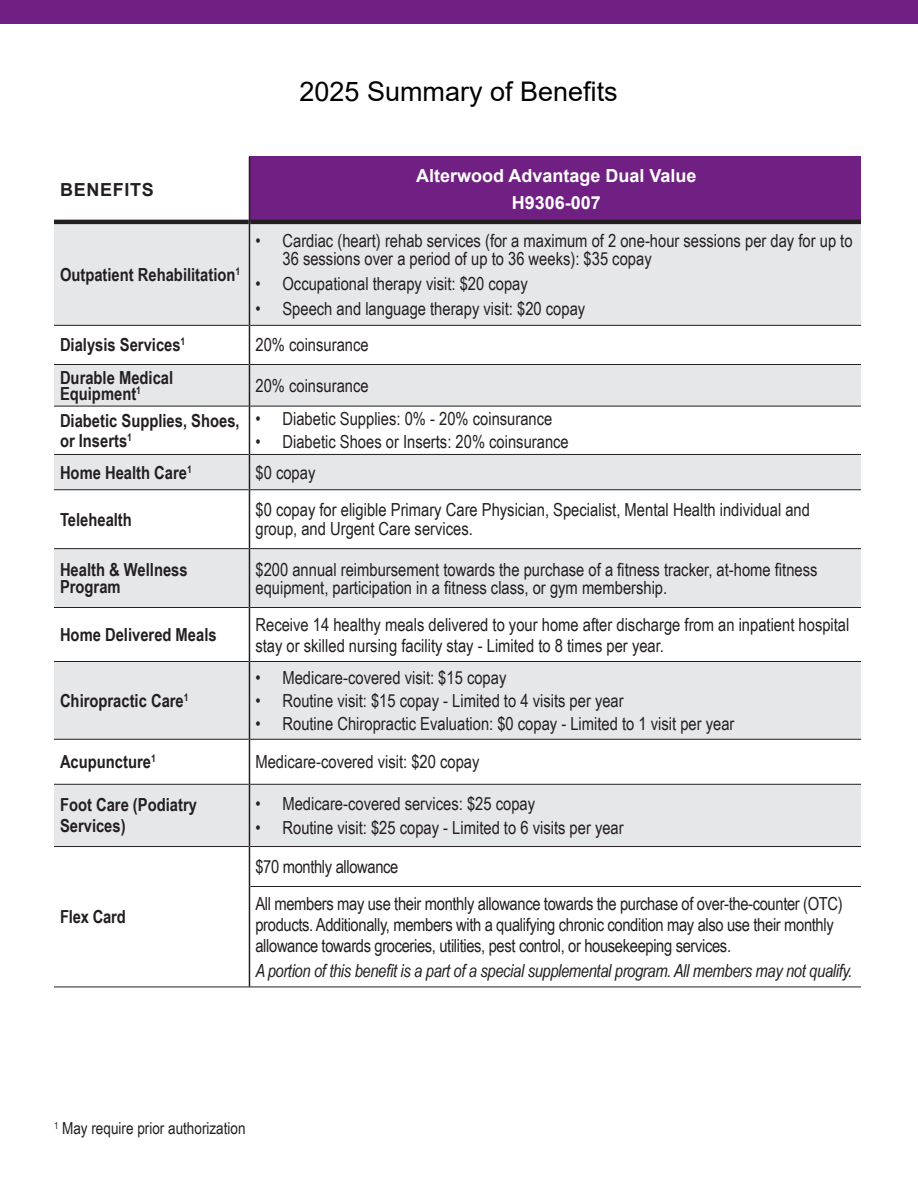
<style>
.page{position:relative;width:918px;height:1188px;background:#fff}
.page>*{position:absolute;margin:0;border:0;box-sizing:border-box;transform-origin:0 0}
.Header_Red_Book_18_24{font:27px "Arial";color:#000}
.t1{font:18px/18px "Arial Narrow";color:#231f20}
.t2{font:18px/21px "Arial Narrow";letter-spacing:-.02em;color:#231f20}
.t3{font:700 18px/16.5px "Arial Narrow";color:#231f20}
.t4{font:italic 18px "Arial Narrow";letter-spacing:-.02em;color:#231f20}
.Body_Copy_Black_Book_12_18{font:700 18px/27px "Arial";color:#fff;text-align:center}
.t5{font:700 18px "Arial";letter-spacing:.035em;color:#231f20}
.Body_Copy_Black_Book_12_18-2{font:16.5px "Arial Narrow";color:#231f20}
</style>
<div class="page">
<div style="left:249px;top:157px;width:614px;height:65px;background:#702082"></div>
<svg style="left:54px;top:224px;width:807px;height:182px;fill:#e6e7e9"></svg>
<div style="left:54px;top:455px;width:807px;height:34px;background:#e6e7e9"></div>
<svg style="left:54px;top:549px;width:195px;height:190px"></svg>
<svg style="left:250px;top:549px;width:611px;height:190px;fill:#e6e7e9"></svg>
<div style="left:54px;top:785px;width:807px;height:61px;background:#e6e7e9"></div>
<hr style="left:54px;top:220px;width:195px;height:4px;background:#231f20">
<hr style="left:250px;top:220px;width:612px;height:4px;background:#231f20">
<hr style="left:54px;top:325px;width:195px;height:1px;background:#231f20">
<hr style="left:54px;top:364px;width:195px;height:1px;background:#231f20">
<hr style="left:54px;top:406px;width:195px;height:1px;background:#231f20">
<hr style="left:250px;top:454px;width:612px;height:1px;background:#231f20">
<hr style="left:250px;top:489px;width:612px;height:1px;background:#231f20">
<hr style="left:250px;top:548px;width:612px;height:1px;background:#231f20">
<hr style="left:250px;top:607px;width:612px;height:1px;background:#231f20">
<hr style="left:250px;top:661px;width:612px;height:1px;background:#231f20">
<hr style="left:54px;top:739px;width:195px;height:1px;background:#231f20">
<hr style="left:54px;top:784px;width:195px;height:1px;background:#231f20">
<hr style="left:54px;top:846px;width:195px;height:1px;background:#231f20">
<hr style="left:54px;top:987px;width:195px;height:1px;background:#231f20">
<hr style="left:250px;top:325px;width:612px;height:1px;background:#231f20">
<hr style="left:250px;top:364px;width:612px;height:1px;background:#231f20">
<hr style="left:250px;top:406px;width:612px;height:1px;background:#231f20">
<hr style="left:54px;top:454px;width:195px;height:1px;background:#231f20">
<hr style="left:54px;top:489px;width:195px;height:1px;background:#231f20">
<hr style="left:54px;top:548px;width:195px;height:1px;background:#231f20">
<hr style="left:54px;top:607px;width:195px;height:1px;background:#231f20">
<hr style="left:54px;top:661px;width:195px;height:1px;background:#231f20">
<hr style="left:250px;top:739px;width:612px;height:1px;background:#231f20">
<hr style="left:250px;top:784px;width:612px;height:1px;background:#231f20">
<hr style="left:250px;top:846px;width:612px;height:1px;background:#231f20">
<hr style="left:250px;top:886px;width:612px;height:1px;background:#231f20">
<hr style="left:249px;top:987px;width:615px;height:1px;background:#231f20">
<hr style="left:249px;top:222px;width:1px;height:103px;background:#231f20">
<hr style="left:249px;top:325px;width:1px;height:39px;background:#231f20">
<hr style="left:249px;top:365px;width:1px;height:41px;background:#231f20">
<hr style="left:249px;top:406px;width:1px;height:48px;background:#231f20">
<hr style="left:249px;top:454px;width:1px;height:36px;background:#231f20">
<hr style="left:249px;top:490px;width:1px;height:59px;background:#231f20">
<hr style="left:249px;top:549px;width:1px;height:59px;background:#231f20">
<hr style="left:249px;top:608px;width:1px;height:54px;background:#231f20">
<hr style="left:249px;top:661px;width:1px;height:78px;background:#231f20">
<hr style="left:249px;top:739px;width:1px;height:45px;background:#231f20">
<hr style="left:249px;top:784px;width:1px;height:63px;background:#231f20">
<hr style="left:249px;top:847px;width:1px;height:39px;background:#231f20">
<hr style="left:249px;top:886px;width:1px;height:101px;background:#231f20">
<hr style="left:249px;top:157px;width:1px;height:65px;background:#231f20">
<div style="left:0;top:0;width:918px;height:23px;background:#702082"></div>
<div style="left:861px;top:40px;width:17px;height:1109px;background:#fff"></div>
<p class="Header_Red_Book_18_24" style="left:300px;top:73px;width:320px">2025 Summary of Benefits</p>
<p class="t5" style="left:60px;top:177px;width:95px">BENEFITS</p>
<p class="t3" style="left:60px;top:266px;width:182px">Outpatient Rehabilitation<sup>1</sup></p>
<p class="Body_Copy_Black_Book_12_18" style="left:416px;top:163px;width:282px">Alterwood Advantage Dual Value<br>H9306-007</p>
<p class="t1" style="left:282px;top:231px;width:572px;text-indent:-27px">• Cardiac (heart) rehab services (for a maximum of 2 one-hour sessions per day for up to<br>36 sessions over a period of up to 36 weeks): $35 copay</p>
<p class="t1" style="left:255px;top:274px;width:274px">• Occupational therapy visit: $20 copay</p>
<p class="t1" style="left:255px;top:299px;width:331px">• Speech and language therapy visit: $20 copay</p>
<p class="t3" style="left:60px;top:336px;width:127px">Dialysis Services<sup>1</sup></p>
<p class="t1" style="left:255px;top:335px;width:115px">20% coinsurance</p>
<p class="t3" style="left:60px;top:368px;width:115px">Durable Medical<br>Equipment<sup>1</sup></p>
<p class="t1" style="left:255px;top:376px;width:115px">20% coinsurance</p>
<p class="t3" style="left:60px;top:410px;width:181px;line-height:19.5px">Diabetic Supplies, Shoes, or Inserts<sup>1</sup></p>
<p class="t1" style="left:255px;top:409px;width:298px">• Diabetic Supplies: 0% - 20% coinsurance</p>
<p class="t1" style="left:255px;top:432px;width:315px">• Diabetic Shoes or Inserts: 20% coinsurance</p>
<p class="t3" style="left:60px;top:463px;width:133px">Home Health Care<sup>1</sup></p>
<p class="t1" style="left:255px;top:463px;width:61px">$0 copay</p>
<p class="t3" style="left:60px;top:510px;width:73px">Telehealth</p>
<p class="t1" style="left:255px;top:499px;width:556px;line-height:19.5px">$0 copay for eligible Primary Care Physician, Specialist, Mental Health individual and group, and Urgent Care services.</p>
<p class="t3" style="left:60px;top:561px;width:129px">Health &amp; Wellness<br>Program</p>
<p class="t1" style="left:255px;top:560px;width:564px">$200 annual reimbursement towards the purchase of a fitness tracker, at-home fitness equipment, participation in a fitness class, or gym membership.</p>
<p class="t3" style="left:60px;top:626px;width:158px">Home Delivered Meals</p>
<p class="t1" style="left:255px;top:613px;width:595px;line-height:21px">Receive 14 healthy meals delivered to your home after discharge from an inpatient hospital stay or skilled nursing facility stay - Limited to 8 times per year.</p>
<p class="t3" style="left:60px;top:691px;width:130px">Chiropractic Care<sup>1</sup></p>
<p class="t1" style="left:255px;top:668px;width:252px">• Medicare-covered visit: $15 copay</p>
<p class="t1" style="left:255px;top:691px;width:370px">• Routine visit: $15 copay - Limited to 4 visits per year</p>
<p class="t1" style="left:255px;top:714px;width:481px">• Routine Chiropractic Evaluation: $0 copay - Limited to 1 visit per year</p>
<p class="t3" style="left:60px;top:753px;width:97px">Acupuncture<sup>1</sup></p>
<p class="t1" style="left:255px;top:752px;width:225px">Medicare-covered visit: $20 copay</p>
<p class="t3" style="left:60px;top:794px;width:138px;line-height:21px">Foot Care (Podiatry<br>Services)</p>
<p class="t1" style="left:255px;top:794px;width:281px">• Medicare-covered services: $25 copay</p>
<p class="t1" style="left:255px;top:818px;width:370px">• Routine visit: $25 copay - Limited to 6 visits per year</p>
<p class="t3" style="left:60px;top:908px;width:67px">Flex Card</p>
<p class="t2" style="left:255px;top:856px;width:144px">$70 monthly allowance</p>
<p class="t2" style="left:255px;top:892px;width:589px">All members may use their monthly allowance towards the purchase of over-the-counter (OTC) products. Additionally, members with a qualifying chronic condition may also use their monthly allowance towards groceries, utilities, pest control, or housekeeping services.</p>
<p class="t4" style="left:255px;top:958px;width:598px">A portion of this benefit is a part of a special supplemental program. All members may not qualify.</p>
<p class="Body_Copy_Black_Book_12_18-2" style="left:54px;top:1116px;width:193px"><sup>1</sup> May require prior authorization</p>
</div>
